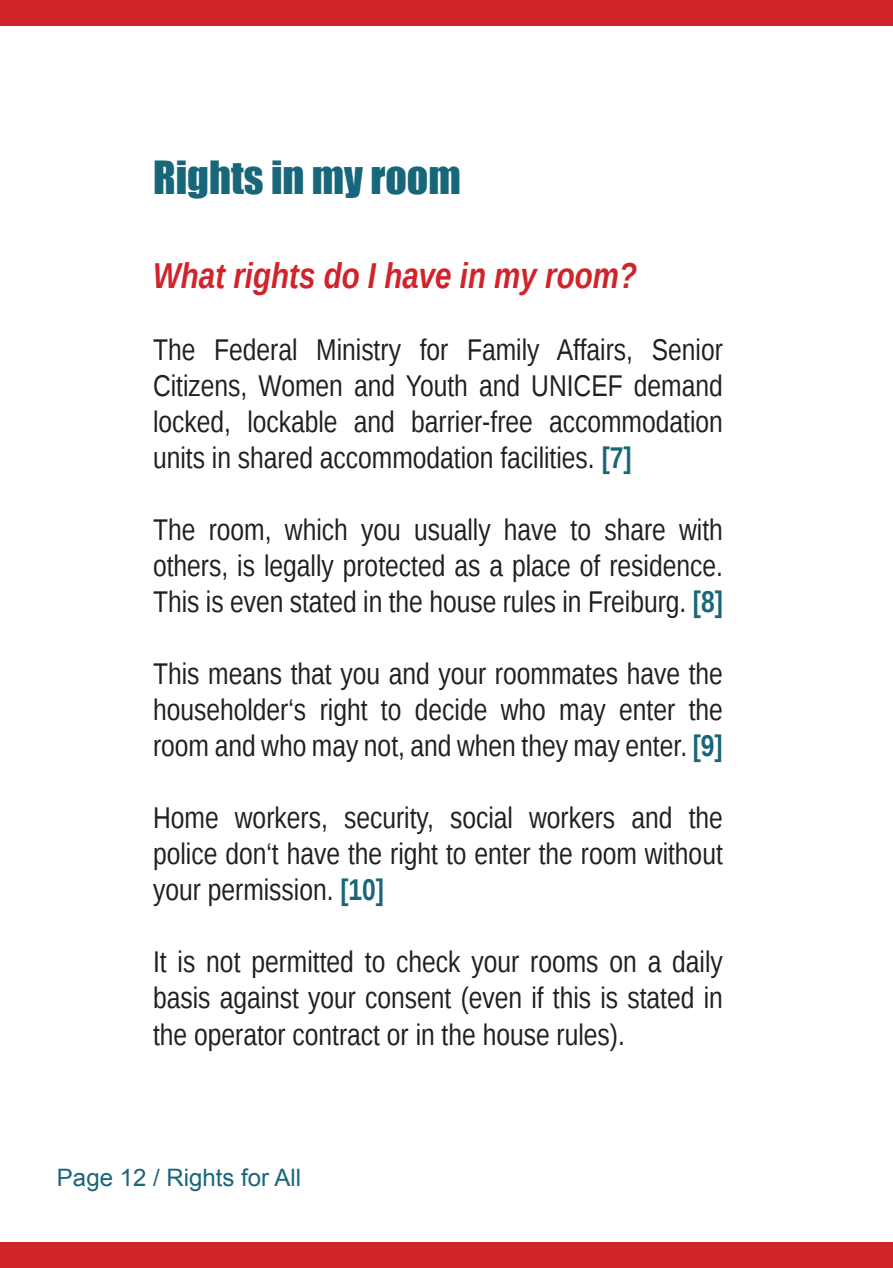
<style>
.page{position:relative;width:893px;height:1268px;background:#fff}
.page>*{position:absolute;margin:0;border:0;box-sizing:border-box;transform-origin:0 0}
.t1{font:42px "Impact";color:#186679}
.t2{font:italic 700 36px "Liberation Sans Narrow";color:#d1232a}
.t3{font:30px/36px "Liberation Sans Narrow";color:#231f20;text-align:justify}
.t4{font:24px "Arial";color:#186679}
.s1{font-weight:700;color:#186679}
</style>
<div class="page">
<div style="left:0;top:1242px;width:893px;height:25px;background:#d1232a"></div>
<div style="left:0;top:0;width:893px;height:26px;background:#d1232a"></div>
<h1 class="t1" style="left:153px;top:158px;width:309px">Rights in my room</h1>
<p class="t2" style="left:153px;top:251px;width:485px">What rights do I have in my room?</p>
<p class="t3" style="left:153px;top:332px;width:571px">The Federal Ministry for Family Affairs, Senior Citizens, Women and Youth and UNICEF demand locked, lockable and barrier-free accommodation units in shared accommodation facilities. <span class="s1">[7]</span></p>
<p class="t3" style="left:153px;top:512px;width:571px">The room, which you usually have to share with others, is legally protected as a place of residence.<br>This is even stated in the house rules in Freiburg. <span class="s1">[8]</span></p>
<p class="t3" style="left:153px;top:656px;width:571px">This means that you and your roommates have the householder‘s right to decide who may enter the room and who may not, and when they may enter. <span class="s1">[9]</span></p>
<p class="t3" style="left:153px;top:800px;width:571px">Home workers, security, social workers and the police don‘t have the right to enter the room without your permission. <span class="s1">[10]</span></p>
<p class="t3" style="left:153px;top:944px;width:571px">It is not permitted to check your rooms on a daily basis against your consent (even if this is stated in the operator contract or in the house rules).</p>
<p class="t4" style="left:57px;top:1167px;width:246px">Page 12 / Rights for All</p>
</div>
